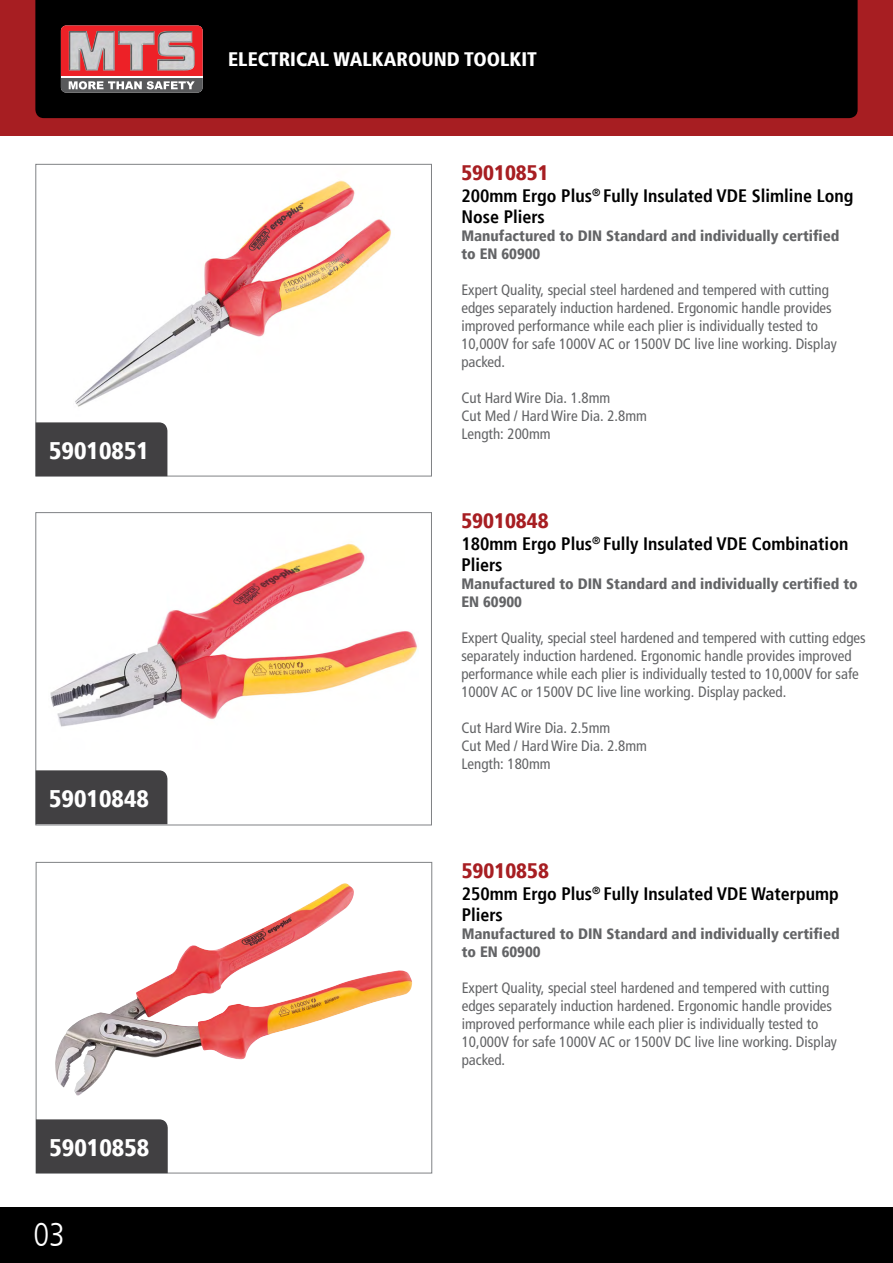
<style>
.page{position:relative;width:893px;height:1263px;background:#fff}
.page>*{position:absolute;margin:0;border:0;box-sizing:border-box;transform-origin:0 0}
.t1{font:300 condensed 33px "Frutiger LT";color:#fff}
.t2{font:900 condensed 24px "Frutiger";color:#fff}
.t3{font:900 condensed 21px "Frutiger";color:#a71e22}
.t4{font:900 condensed 19.5px "Frutiger";color:#fff}
.t5{font:700 condensed 18px/21.6px "Frutiger";color:#000}
.t6{font:condensed 15px/18px "Frutiger LT";color:#636466}
.t7{font:900 condensed 15px/18px "Frutiger LT";color:#636466}
</style>
<div class="page">
<div style="left:0;top:0;width:893px;height:136px;background:#a71e22"></div>
<div style="left:0;top:1208px;width:893px;height:55px;background:#000"></div>
<div style="left:35px;top:0;width:823px;height:118px;background:#000"></div>
<svg style="left:61px;top:26px;width:142px;height:67px;background:#b95255"></svg>
<img style="left:118px;top:31px;width:37px;height:40px">
<img style="left:157px;top:31px;width:38px;height:40px">
<img style="left:69px;top:31px;width:46px;height:40px">
<hr style="left:61px;top:76px;width:142px;height:2px;background:#fff">
<img style="left:75px;top:180px;width:316px;height:277px">
<div style="left:36px;top:422px;width:131px;height:54px;background:#414042"></div>
<img style="left:50px;top:543px;width:368px;height:278px">
<div style="left:36px;top:512px;width:396px;height:313px;border:1px solid #808285"></div>
<div style="left:36px;top:770px;width:131px;height:54px;background:#414042"></div>
<img style="left:55px;top:885px;width:286px;height:203px">
<div style="left:36px;top:1119px;width:132px;height:54px;background:#414042"></div>
<h2 class="t2" style="left:49px;top:436px;width:101px">59010851</h2>
<h2 class="t2" style="left:49px;top:784px;width:101px">59010848</h2>
<h2 class="t2" style="left:49px;top:1133px;width:101px">59010858</h2>
<h1 class="t1" style="left:33px;top:1216px;width:33px">03</h1>
<h3 class="t4" style="left:228px;top:48px;width:310px">ELECTRICAL WALKAROUND TOOLKIT</h3>
<h3 class="t3" style="left:461px;top:160px;width:89px">59010851</h3>
<p class="t5" style="left:461px;top:184px;width:393px">200mm Ergo Plus<sup>®</sup> Fully Insulated VDE Slimline Long<br>Nose Pliers</p>
<p class="t7" style="left:461px;top:227px;width:380px">Manufactured to DIN Standard and individually certified to EN 60900</p>
<p class="t6" style="left:461px;top:281px;width:377px">Expert Quality, special steel hardened and tempered with cutting edges separately induction hardened. Ergonomic handle provides improved performance while each plier is individually tested to 10,000V for safe 1000V AC or 1500V DC live line working. Display packed.</p>
<p class="t6" style="left:461px;top:389px;width:187px">Cut Hard Wire Dia. 1.8mm<br>Cut Med / Hard Wire Dia. 2.8mm<br>Length: 200mm</p>
<h3 class="t3" style="left:461px;top:508px;width:89px">59010848</h3>
<p class="t5" style="left:461px;top:533px;width:388px">180mm Ergo Plus<sup>®</sup> Fully Insulated VDE Combination<br>Pliers</p>
<p class="t7" style="left:461px;top:575px;width:398px">Manufactured to DIN Standard and individually certified to<br>EN 60900</p>
<p class="t6" style="left:461px;top:629px;width:406px">Expert Quality, special steel hardened and tempered with cutting edges separately induction hardened. Ergonomic handle provides improved performance while each plier is individually tested to 10,000V for safe 1000V AC or 1500V DC live line working. Display packed.</p>
<p class="t6" style="left:461px;top:719px;width:187px">Cut Hard Wire Dia. 2.5mm<br>Cut Med / Hard Wire Dia. 2.8mm<br>Length: 180mm</p>
<h3 class="t3" style="left:462px;top:858px;width:89px">59010858</h3>
<p class="t5" style="left:462px;top:882px;width:379px">250mm Ergo Plus<sup>®</sup> Fully Insulated VDE Waterpump<br>Pliers</p>
<p class="t7" style="left:462px;top:925px;width:380px">Manufactured to DIN Standard and individually certified to EN 60900</p>
<p class="t6" style="left:462px;top:979px;width:377px">Expert Quality, special steel hardened and tempered with cutting edges separately induction hardened. Ergonomic handle provides improved performance while each plier is individually tested to 10,000V for safe 1000V AC or 1500V DC live line working. Display packed.</p>
</div>
